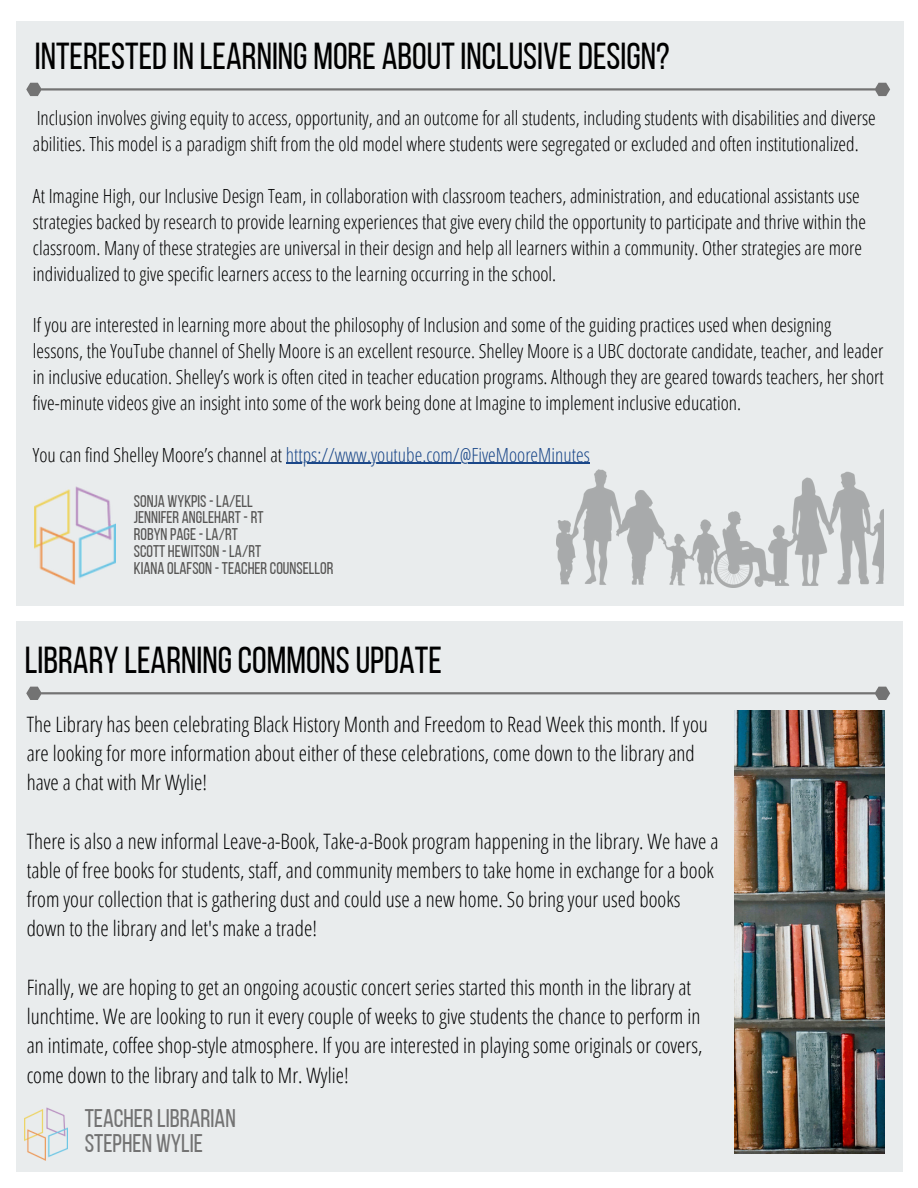
<style>
.page{position:relative;width:918px;height:1188px;background:#fff}
.page>*{position:absolute;margin:0;border:0;box-sizing:border-box;transform-origin:0 0}
.t1{font:37.5px "Bebas Neue";color:#000}
.t2{font:25.5px/24.8px "Bebas Neue";color:#737373}
.t3{font:300 21.3px/29.2px "Open Sans Condensed";color:#000}
.t4{font:300 19.5px/25.8px "Open Sans Condensed";color:#000}
.t5{font:300 19.5px "Open Sans Condensed";color:#1a4789}
.t6{font:16.95px "Bebas Neue";color:#555453}
.s1{color:#000}
</style>
<div class="page">
<div style="left:16px;top:21px;width:887px;height:584px;background:#e9eced"></div>
<img style="left:34px;top:486px;width:81px;height:98px">
<div style="left:16px;top:622px;width:887px;height:550px;background:#e9eced"></div>
<img style="left:25px;top:1107px;width:43px;height:53px">
<svg style="left:26px;top:83px;width:864px;height:13px"></svg>
<svg style="left:26px;top:687px;width:864px;height:13px"></svg>
<hr style="left:286px;top:463px;width:304px;height:1px;background:#1a4789">
<img style="left:557px;top:469px;width:326px;height:119px">
<img style="left:734px;top:710px;width:151px;height:443px">
<h2 class="t1" style="left:35px;top:40px;width:636px">INTERESTEDIN LEARNING MORE ABOUTINCLUSIVEDESIGN?</h2>
<p class="t4" style="left:33px;top:105px;width:844px">Inclusion involves giving equity to access, opportunity, and an outcome for all students, including students with disabilities and diverse abilities. This model is a paradigm shift from the old model where students were segregated or excluded and often institutionalized.</p>
<p class="t4" style="left:33px;top:182px;width:835px">At Imagine High, our Inclusive Design Team, in collaboration with classroom teachers, administration, and educational assistants use strategies backed by research to provide learning experiences that give every child the opportunity to participate and thrive within the classroom. Many of these strategies are universal in their design and help all learners within a community. Other strategies are more individualized to give specific learners access to the learning occurring in the school.</p>
<p class="t4" style="left:33px;top:312px;width:852px">If you are interested in learning more about the philosophy of Inclusion and some of the guiding practices used when designing lessons, the YouTube channel of Shelly Moore is an excellent resource. Shelley Moore is a UBC doctorate candidate, teacher, and leader in inclusive education. Shelley’s work is often cited in teacher education programs. Although they are geared towards teachers, her short five-minute videos give an insight into some of the work being done at Imagine to implement inclusive education.</p>
<p class="t5" style="left:33px;top:441px;width:558px"><span class="s1">You can find Shelley Moore’s channel at</span> https://www.youtube.com/@FiveMooreMinutes</p>
<p class="t6" style="left:134px;top:494px;width:121px">SONJA WYKPIS - LA/ELL</p>
<h4 class="t6" style="left:134px;top:511px;width:131px">JENNIFER ANGLEHART - RT</h4>
<h4 class="t6" style="left:134px;top:528px;width:106px">ROBYN PAGE-LA/RT</h4>
<h4 class="t6" style="left:134px;top:545px;width:129px">SCOTT HEWITSON -LA/RT</h4>
<p class="t6" style="left:134px;top:562px;width:201px">KIANA OLAFSON -TEACHER COUNSELLOR</p>
<p class="t1" style="left:25px;top:644px;width:419px">LIBRARY LEARNINGCOMMONSUPDATE</p>
<h4 class="t3" style="left:27px;top:709px;width:683px">The Library has been celebrating Black History Month and Freedom to Read Week this month. If you are looking for more information about either of these celebrations, come down to the library and have a chat with Mr Wylie!</h4>
<h4 class="t3" style="left:27px;top:826px;width:694px">There is also a new informal Leave-a-Book, Take-a-Book program happening in the library. We have a table of free books for students, staff, and community members to take home in exchange for a book from your collection that is gathering dust and could use a new home. So bring your used books down to the library and let's make a trade!</h4>
<h4 class="t3" style="left:27px;top:972px;width:677px">Finally, we are hoping to get an ongoing acoustic concert series started this month in the library at lunchtime. We are looking to run it every couple of weeks to give students the chance to perform in an intimate, coffee shop-style atmosphere. If you are interested in playing some originals or covers, come down to the library and talk to Mr. Wylie!</h4>
<h1 class="t2" style="left:85px;top:1109px;width:153px">TEACHERLIBRARIAN<br>STEPHEN WYLIE</h1>
</div>
